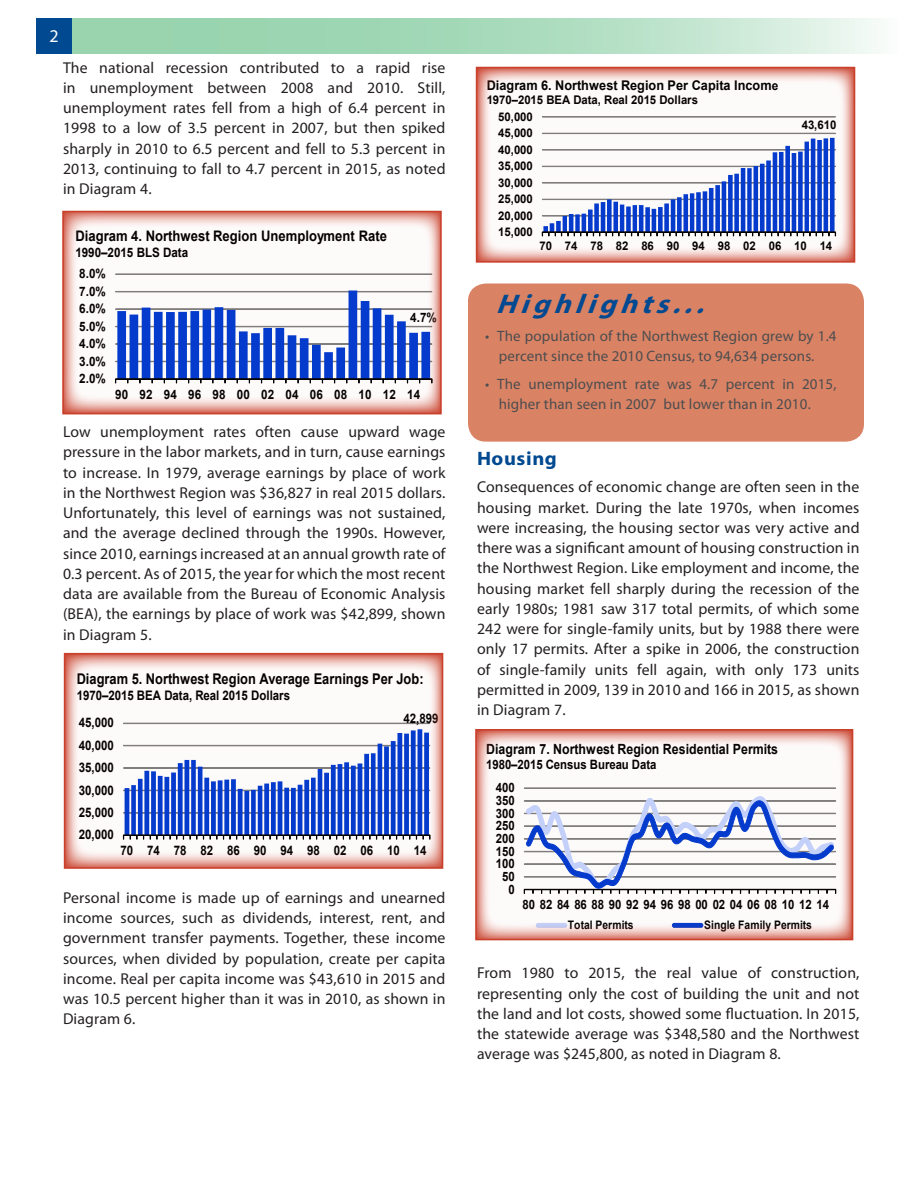
<style>
.page{position:relative;width:918px;height:1188px;background:#fff}
.page>*{position:absolute;margin:0;border:0;box-sizing:border-box;transform-origin:0 0}
.RegSum_Body_Text{font:italic 700 27px "Myriad Pro";color:#014990;scale:1.06 1}
.RegSum_Header_1{font:700 19.5px "Myriad Pro";letter-spacing:.03em;color:#014990;scale:1.05 1}
.Page_number{font:18px "Myriad Pro";color:#fff}
.RegSum_Body_Text-2{font:15.75px/20.2px "Myriad Pro";letter-spacing:.01em;color:#231f20;text-align:justify}
.RegSum_Body_Text-3{font:15px/20.2px "Myriad Pro";letter-spacing:.01em;color:#4d4d4f;text-align:center}
.t1{font:700 14.7px "Arial";color:#000;scale:.87 1}
.t2{font:700 14.55px "Arial";color:#000;scale:.9 1}
.t3{font:700 14.1px "Arial";letter-spacing:.005em;color:#000;scale:.88 1}
.t4{font:700 13.35px "Arial";color:#000;scale:.95 1}
.t5{font:700 13.2px "Arial";letter-spacing:-.005em;color:#000;scale:.87 1}
.t6{font:700 13.05px "Arial";letter-spacing:-.005em;color:#000;scale:.9 1}
.t7{font:700 12.9px "Arial";letter-spacing:-.005em;color:#000;scale:.88 1}
.t8{font:700 12px "Arial";letter-spacing:-.005em;color:#000;scale:.95 1}
.t9{font:700 11.7px "Arial";color:#000;scale:.88 1}
.s1{font-size:12.45px}
</style>
<div class="page">
<div style="left:36px;top:18px;width:36px;height:36px;background:#014990"></div>
<svg style="left:72px;top:18px;width:803px;height:36px;background:#b0ddc1"></svg>
<div style="left:468px;top:284px;width:396px;height:158px;background:#da8364;border-radius:18px"></div>
<svg style="left:65px;top:214px;width:374px;height:197px"></svg>
<div style="left:116px;top:274px;width:316px;height:105px;background:#fff"></div>
<hr style="left:116px;top:274px;width:316px;height:1px;background:#7f7f7f">
<svg style="left:115px;top:291px;width:318px;height:92px"></svg>
<div style="left:62px;top:211px;width:380px;height:203px;border:2px solid #c9402b"></div>
<svg style="left:67px;top:656px;width:373px;height:210px"></svg>
<div style="left:124px;top:723px;width:306px;height:112px;background:linear-gradient(to right,#fdfafa,#fdfafa)"></div>
<hr style="left:123px;top:723px;width:307px;height:1px;background:#7f7f7f">
<svg style="left:123px;top:729px;width:308px;height:110px"></svg>
<div style="left:64px;top:653px;width:379px;height:216px;border:2px solid #c9402b"></div>
<svg style="left:478px;top:732px;width:372px;height:205px"></svg>
<div style="left:524px;top:788px;width:312px;height:102px;background:#fff"></div>
<hr style="left:524px;top:788px;width:312px;height:1px;background:#7f7f7f">
<svg style="left:524px;top:796px;width:312px;height:97px"></svg>
<svg style="left:497px;top:915px;width:351px;height:21px"></svg>
<div style="left:536px;top:923px;width:31px;height:4px;border:1px solid #c3d4ff;border-radius:2px"></div>
<div style="left:672px;top:923px;width:31px;height:4px;border:1px solid #003bd1;border-radius:2px"></div>
<div style="left:475px;top:729px;width:378px;height:211px;border:2px solid #c9402b"></div>
<svg style="left:479px;top:70px;width:373px;height:190px"></svg>
<div style="left:542px;top:117px;width:293px;height:115px;background:#fff"></div>
<hr style="left:542px;top:133px;width:294px;height:1px;background:#7f7f7f">
<div style="left:542px;top:117px;width:294px;height:1px;background:#7f7f7f;border:1px solid #7f7f7f"></div>
<svg style="left:542px;top:138px;width:294px;height:98px"></svg>
<div style="left:476px;top:67px;width:379px;height:196px;border:2px solid #c9402b"></div>
<p class="Page_number" style="left:49px;top:25px;width:11px">2</p>
<p class="RegSum_Body_Text-2" style="left:63px;top:57px;width:384px">The national recession contributed to a rapid rise in unemployment between 2008 and 2010. Still, unemployment rates fell from a high of 6.4 percent in 1998 to a low of 3.5 percent in 2007, but then spiked sharply in 2010 to 6.5 percent and fell to 5.3 percent in 2013, continuing to fall to 4.7 percent in 2015, as noted in Diagram 4.</p>
<p class="t2" style="left:75px;top:227px;width:348px">Diagram 4. Northwest Region Unemployment Rate</p>
<p class="t6" style="left:75px;top:243px;width:127px">1990–2015 BLS Data</p>
<p class="t6" style="left:79px;top:265px;width:31px">8.0%</p>
<p class="t6" style="left:79px;top:283px;width:31px">7.0%</p>
<p class="t6" style="left:79px;top:300px;width:31px">6.0%</p>
<p class="t6" style="left:79px;top:317px;width:31px">5.0%</p>
<p class="t6" style="left:79px;top:335px;width:31px">4.0%</p>
<p class="t6" style="left:79px;top:352px;width:31px">3.0%</p>
<p class="t6" style="left:79px;top:370px;width:31px">2.0%</p>
<p class="t6" style="left:410px;top:309px;width:31px">4.7%</p>
<p class="t6" style="left:115px;top:385px;width:340px">90 92 94 96 98 00 02 04 06 08 10 12 14</p>
<p class="RegSum_Body_Text-2" style="left:63px;top:421px;width:384px">Low unemployment rates often cause upward wage pressure in the labor markets, and in turn, cause earnings to increase. In 1979, average earnings by place of work in the Northwest Region was $36,827 in real 2015 dollars.<br>Unfortunately, this level of earnings was not sustained, and the average declined through the 1990s. However, since 2010, earnings increased at an annual growth rate of 0.3 percent. As of 2015, the year for which the most recent data are available from the Bureau of Economic Analysis (BEA), the earnings by place of work was $42,899, shown in Diagram 5.</p>
<p class="t1" style="left:77px;top:669px;width:400px">Diagram 5. Northwest Region Average Earnings Per Job:</p>
<p class="t5" style="left:77px;top:686px;width:247px">1970–2015 BEA Data, Real 2015 Dollars</p>
<p class="t5" style="left:79px;top:714px;width:42px">45,000</p>
<p class="t5" style="left:79px;top:736px;width:42px">40,000</p>
<p class="t5" style="left:79px;top:759px;width:42px">35,000</p>
<p class="t5" style="left:79px;top:781px;width:42px">30,000</p>
<p class="t5" style="left:79px;top:804px;width:42px">25,000</p>
<p class="t5" style="left:79px;top:826px;width:42px">20,000</p>
<p class="t5" style="left:404px;top:709px;width:42px">42,899</p>
<p class="t5" style="left:121px;top:842px;width:353px">70 74 78 82 86 90 94 98 02 06 10 14</p>
<p class="RegSum_Body_Text-2" style="left:63px;top:887px;width:384px">Personal income is made up of earnings and unearned income sources, such as dividends, interest, rent, and government transfer payments. Together, these income sources, when divided by population, create per capita income. Real per capita income was $43,610 in 2015 and was 10.5 percent higher than it was in 2010, as shown in Diagram 6.</p>
<p class="t4" style="left:487px;top:76px;width:309px">Diagram 6. Northwest Region Per Capita Incom<span class="s1">e</span></p>
<p class="t8" style="left:487px;top:92px;width:224px">1970–2015 BEA Data, Real 2015 Dollars</p>
<p class="t8" style="left:498px;top:109px;width:38px">50,000</p>
<p class="t8" style="left:498px;top:125px;width:38px">45,000</p>
<p class="t8" style="left:498px;top:142px;width:38px">40,000</p>
<p class="t8" style="left:498px;top:158px;width:38px">35,000</p>
<p class="t8" style="left:498px;top:175px;width:38px">30,000</p>
<p class="t8" style="left:498px;top:191px;width:38px">25,000</p>
<p class="t8" style="left:498px;top:207px;width:38px">20,000</p>
<p class="t8" style="left:498px;top:224px;width:38px">15,000</p>
<p class="t8" style="left:802px;top:117px;width:38px">43,610</p>
<p class="t8" style="left:539px;top:238px;width:310px">70 74 78 82 86 90 94 98 02 06 10 14</p>
<p class="RegSum_Body_Text" style="left:496px;top:286px;width:211px">Highlights...</p>
<p class="RegSum_Body_Text-3" style="left:485px;top:325px;width:353px">• The population of the Northwest Region grew by 1.4 percent since the 2010 Census, to 94,634 persons.</p>
<p class="RegSum_Body_Text-3" style="left:499px;top:373px;width:339px;text-align:left;text-indent:-14px">• The unemployment rate was 4.7 percent in 2015, higher than seen in 2007 but lower than in 2010.</p>
<p class="RegSum_Header_1" style="left:477px;top:446px;width:78px">Housing</p>
<p class="RegSum_Body_Text-2" style="left:477px;top:477px;width:384px">Consequences of economic change are often seen in the housing market. During the late 1970s, when incomes were increasing, the housing sector was very active and there was a significant amount of housing construction in the Northwest Region. Like employment and income, the housing market fell sharply during the recession of the early 1980s; 1981 saw 317 total permits, of which some 242 were for single-family units, but by 1988 there were only 17 permits. After a spike in 2006, the construction of single-family units fell again, with only 173 units permitted in 2009, 139 in 2010 and 166 in 2015, as shown in Diagram 7.</p>
<p class="t3" style="left:486px;top:739px;width:333px">Diagram 7. Northwest Region Residential Permits</p>
<p class="t7" style="left:486px;top:756px;width:195px">1980–2015 Census Bureau Data</p>
<p class="t7" style="left:496px;top:779px;width:23px">400</p>
<p class="t7" style="left:496px;top:792px;width:23px">350</p>
<p class="t7" style="left:496px;top:804px;width:23px">300</p>
<p class="t7" style="left:496px;top:817px;width:23px">250</p>
<p class="t7" style="left:496px;top:830px;width:23px">200</p>
<p class="t7" style="left:496px;top:842px;width:23px">150</p>
<p class="t7" style="left:496px;top:855px;width:23px">100</p>
<p class="t7" style="left:502px;top:868px;width:16px">50</p>
<p class="t7" style="left:508px;top:880px;width:9px">0</p>
<p class="t7" style="left:522px;top:896px;width:350px">80 82 84 86 88 90 92 94 96 98 00 02 04 06 08 10 12 14</p>
<p class="t9" style="left:568px;top:917px;width:76px">Total Permits</p>
<p class="t9" style="left:704px;top:917px;width:124px">Single Family Permits</p>
<p class="RegSum_Body_Text-2" style="left:477px;top:963px;width:384px">From 1980 to 2015, the real value of construction, representing only the cost of building the unit and not the land and lot costs, showed some fluctuation. In 2015, the statewide average was $348,580 and the Northwest average was $245,800, as noted in Diagram 8.</p>
</div>
